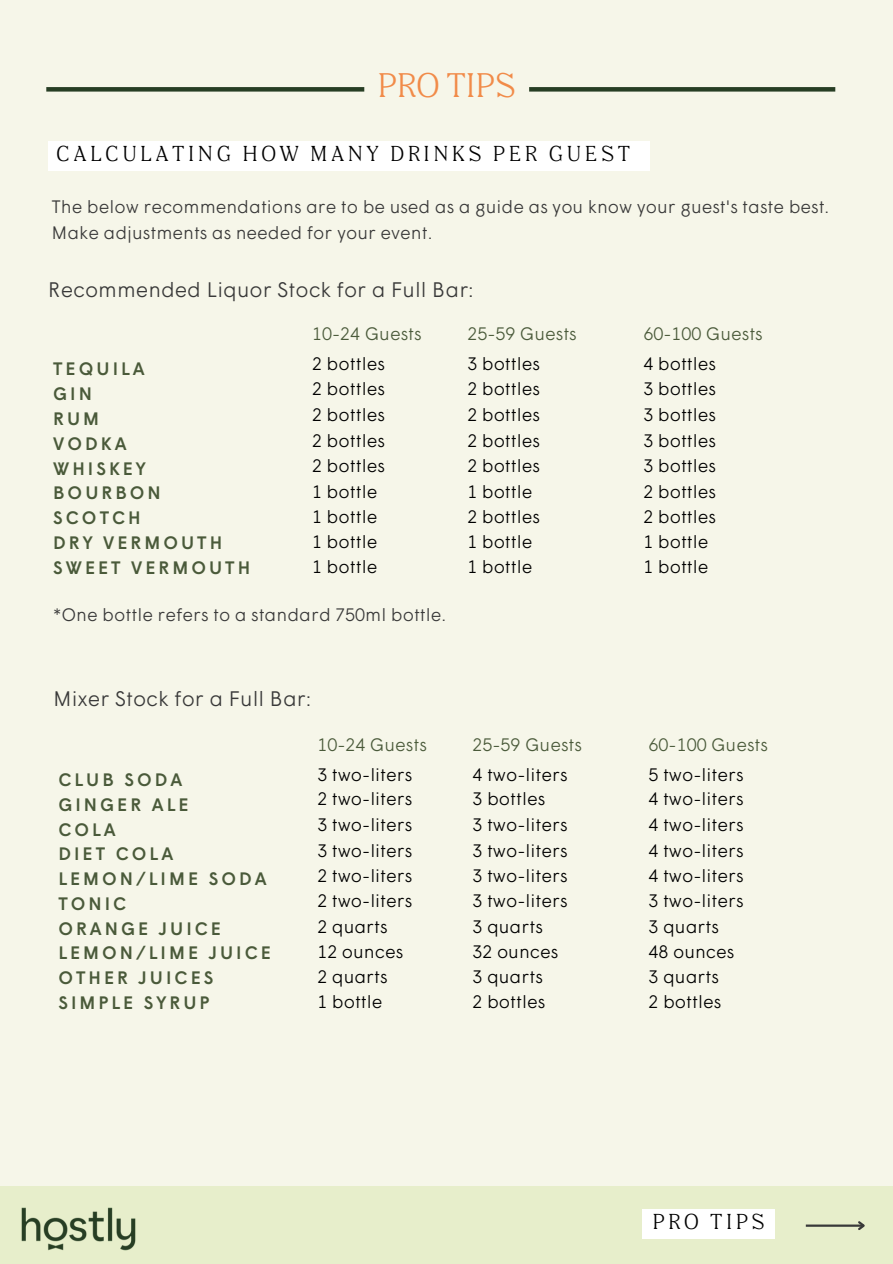
<style>
.page{position:relative;width:893px;height:1264px;background:#fff}
.page>*{position:absolute;margin:0;border:0;box-sizing:border-box;transform-origin:0 0}
.t1{font:33.15px "Nib Pro";color:#f18b49}
.t2{font:300 21px "Wigrum";color:#393939}
.t3{font:21px "Nib Pro";letter-spacing:.17em;color:#000}
.t4{font:300 18px "Wigrum";color:#000}
.t5{font:500 18px/24.8px "Wigrum";letter-spacing:.17em;color:#4a5a3a}
.t6{font:300 18px/25.8px "Wigrum";color:#393939}
.t7{font:300 18px "Wigrum";color:#4a5a3a}
</style>
<div class="page">
<div style="left:0;top:0;width:892px;height:1263px;background:#f6f6e9"></div>
<div style="left:0;top:1186px;width:892px;height:77px;background:#e7eecb"></div>
<hr style="left:805px;top:1224px;width:58px;height:2px;background:#393939">
<svg style="left:855px;top:1221px;width:10px;height:9px"></svg>
<div style="left:48px;top:141px;width:601px;height:30px;background:#fff"></div>
<img style="left:21px;top:1207px;width:115px;height:44px">
<div style="left:642px;top:1208px;width:132px;height:30px;background:#fff"></div>
<div style="left:46px;top:87px;width:789px;height:5px;background:#273e24"></div>
<div style="left:364px;top:66px;width:165px;height:46px;background:#f6f6e9;border-radius:11px"></div>
<p class="t1" style="left:377px;top:71px;width:140px">PRO TIPS</p>
<h2 class="t3" style="left:57px;top:145px;width:575px">CALCULATING HOW MANY DRINKS PER GUEST</h2>
<h2 class="t6" style="left:51px;top:196px;width:779px">The below recommendations are to be used as a guide as you know your guest's taste best.<br>Make adjustments as needed for your event.</h2>
<h1 class="t2" style="left:48px;top:282px;width:427px">Recommended Liquor Stock for a Full Bar:</h1>
<p class="t7" style="left:312px;top:326px;width:111px">10-24 Guests</p>
<h3 class="t7" style="left:467px;top:326px;width:111px">25-59 Guests</h3>
<p class="t7" style="left:643px;top:326px;width:121px">60-100 Guests</p>
<p class="t4" style="left:312px;top:356px;width:74px">2 bottles</p>
<p class="t5" style="left:53px;top:358px;width:198px">TEQUILA<br>GIN<br>RUM<br>VODKA<br>WHISKEY<br>BOURBON<br>SCOTCH<br>DRY VERMOUTH<br>SWEET VERMOUTH</p>
<h4 class="t4" style="left:467px;top:356px;width:74px">3 bottles</h4>
<p class="t4" style="left:643px;top:356px;width:74px">4 bottles</p>
<p class="t4" style="left:312px;top:381px;width:74px">2 bottles</p>
<p class="t4" style="left:467px;top:381px;width:74px">2 bottles</p>
<p class="t4" style="left:643px;top:381px;width:74px">3 bottles</p>
<p class="t4" style="left:312px;top:407px;width:74px">2 bottles</p>
<p class="t4" style="left:467px;top:407px;width:74px">2 bottles</p>
<p class="t4" style="left:643px;top:407px;width:74px">3 bottles</p>
<p class="t4" style="left:312px;top:433px;width:74px">2 bottles</p>
<p class="t4" style="left:467px;top:433px;width:74px">2 bottles</p>
<p class="t4" style="left:643px;top:433px;width:74px">3 bottles</p>
<p class="t4" style="left:312px;top:458px;width:74px">2 bottles</p>
<p class="t4" style="left:467px;top:458px;width:74px">2 bottles</p>
<p class="t4" style="left:643px;top:458px;width:74px">3 bottles</p>
<p class="t4" style="left:312px;top:484px;width:67px">1 bottle</p>
<p class="t4" style="left:467px;top:484px;width:67px">1 bottle</p>
<p class="t4" style="left:643px;top:484px;width:74px">2 bottles</p>
<p class="t4" style="left:312px;top:509px;width:67px">1 bottle</p>
<p class="t4" style="left:467px;top:509px;width:74px">2 bottles</p>
<p class="t4" style="left:643px;top:509px;width:74px">2 bottles</p>
<p class="t4" style="left:312px;top:534px;width:67px">1 bottle</p>
<p class="t4" style="left:467px;top:534px;width:67px">1 bottle</p>
<p class="t4" style="left:643px;top:534px;width:67px">1 bottle</p>
<p class="t4" style="left:312px;top:559px;width:67px">1 bottle</p>
<p class="t4" style="left:467px;top:559px;width:67px">1 bottle</p>
<p class="t4" style="left:643px;top:559px;width:67px">1 bottle</p>
<p class="t6" style="left:53px;top:604px;width:394px">*One bottle refers to a standard 750ml bottle.</p>
<p class="t2" style="left:53px;top:690px;width:260px">Mixer Stock for a Full Bar:</p>
<p class="t7" style="left:317px;top:737px;width:111px">10-24 Guests</p>
<h3 class="t7" style="left:472px;top:737px;width:111px">25-59 Guests</h3>
<h4 class="t7" style="left:648px;top:737px;width:121px">60-100 Guests</h4>
<p class="t5" style="left:58px;top:769px;width:126px">CLUB SODA</p>
<p class="t4" style="left:317px;top:767px;width:96px">3 two-liters</p>
<p class="t5" style="left:58px;top:794px;width:214px">GINGER ALE<br>COLA<br>DIET COLA<br>LEMON/LIME SODA<br>TONIC<br>ORANGE JUICE<br>LEMON/LIME JUICE<br>OTHER JUICES<br>SIMPLE SYRUP</p>
<p class="t4" style="left:472px;top:767px;width:96px">4 two-liters</p>
<p class="t4" style="left:648px;top:767px;width:96px">5 two-liters</p>
<p class="t4" style="left:317px;top:791px;width:96px">2 two-liters</p>
<p class="t4" style="left:472px;top:791px;width:74px">3 bottles</p>
<p class="t4" style="left:648px;top:791px;width:96px">4 two-liters</p>
<p class="t4" style="left:317px;top:817px;width:96px">3 two-liters</p>
<p class="t4" style="left:472px;top:817px;width:96px">3 two-liters</p>
<p class="t4" style="left:648px;top:817px;width:96px">4 two-liters</p>
<p class="t4" style="left:317px;top:843px;width:96px">3 two-liters</p>
<p class="t4" style="left:472px;top:843px;width:96px">3 two-liters</p>
<p class="t4" style="left:648px;top:843px;width:96px">4 two-liters</p>
<p class="t4" style="left:317px;top:868px;width:96px">2 two-liters</p>
<p class="t4" style="left:472px;top:868px;width:96px">3 two-liters</p>
<p class="t4" style="left:648px;top:868px;width:96px">4 two-liters</p>
<p class="t4" style="left:317px;top:893px;width:96px">2 two-liters</p>
<p class="t4" style="left:472px;top:893px;width:96px">3 two-liters</p>
<p class="t4" style="left:648px;top:893px;width:96px">3 two-liters</p>
<p class="t4" style="left:317px;top:919px;width:72px">2 quarts</p>
<p class="t4" style="left:472px;top:919px;width:72px">3 quarts</p>
<p class="t4" style="left:648px;top:919px;width:72px">3 quarts</p>
<p class="t4" style="left:317px;top:944px;width:87px">12 ounces</p>
<p class="t4" style="left:472px;top:944px;width:87px">32 ounces</p>
<p class="t4" style="left:648px;top:944px;width:87px">48 ounces</p>
<p class="t4" style="left:317px;top:969px;width:72px">2 quarts</p>
<p class="t4" style="left:472px;top:969px;width:72px">3 quarts</p>
<p class="t4" style="left:648px;top:969px;width:72px">3 quarts</p>
<p class="t4" style="left:317px;top:994px;width:67px">1 bottle</p>
<p class="t4" style="left:472px;top:994px;width:74px">2 bottles</p>
<p class="t4" style="left:648px;top:994px;width:74px">2 bottles</p>
<p class="t3" style="left:652px;top:1212px;width:114px">PRO TIPS</p>
</div>
